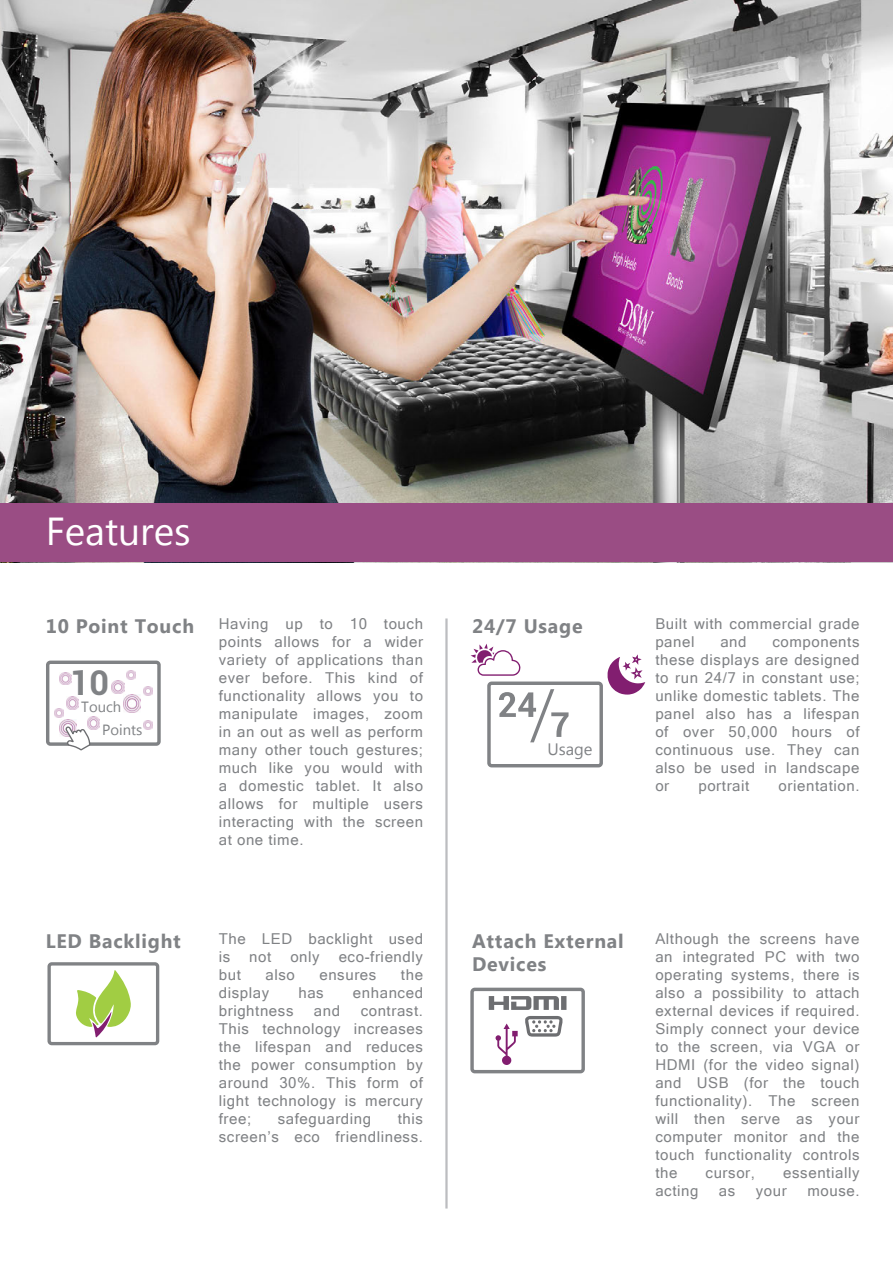
<style>
.page{position:relative;width:893px;height:1263px;background:#fff}
.page>*{position:absolute;margin:0;border:0;box-sizing:border-box;transform-origin:0 0}
.t1{font:39px "Microsoft New Tai Lue";color:#fff}
.t2{font:700 34.2px "Roboto";color:#808285}
.t3{font:700 19.5px/23.4px "Microsoft Tai Le";letter-spacing:.04em;color:#808285}
.t4{font:16.5px "Microsoft Tai Le";color:#808285}
.t5{font:15px/18px "Microsoft Sans Serif";letter-spacing:.04em;color:#808285;text-align:justify}
.t6{font:14.85px "Microsoft Tai Le";color:#808285}
</style>
<div class="page">
<img style="left:0;top:0;width:893px;height:503px">
<hr style="left:445px;top:618px;width:3px;height:590px;background:#bcbdc0">
<div style="left:46px;top:661px;width:115px;height:85px;border:3px solid #808285;border-radius:3px"></div>
<svg style="left:59px;top:672px;width:13px;height:13px"></svg>
<svg style="left:112px;top:670px;width:24px;height:23px"></svg>
<svg style="left:143px;top:686px;width:10px;height:10px"></svg>
<svg style="left:143px;top:720px;width:10px;height:10px"></svg>
<img style="left:123px;top:695px;width:18px;height:17px">
<svg style="left:54px;top:697px;width:46px;height:54px"></svg>
<div style="left:47px;top:962px;width:112px;height:83px;border:3px solid #808285;border-radius:3px"></div>
<svg style="left:76px;top:970px;width:55px;height:68px"></svg>
<div style="left:470px;top:988px;width:115px;height:85px;border:3px solid #808285;border-radius:3px"></div>
<svg style="left:489px;top:996px;width:78px;height:14px"></svg>
<svg style="left:525px;top:1016px;width:37px;height:20px"></svg>
<svg style="left:495px;top:1023px;width:23px;height:42px"></svg>
<div style="left:487px;top:681px;width:116px;height:86px;border:3px solid #808285;border-radius:3px"></div>
<svg style="left:499px;top:689px;width:69px;height:53px"></svg>
<svg style="left:471px;top:644px;width:50px;height:32px"></svg>
<svg style="left:608px;top:654px;width:37px;height:41px"></svg>
<div style="left:0;top:503px;width:893px;height:59px;background:#9a4d84"></div>
<p class="t1" style="left:46px;top:509px;width:147px">Features</p>
<p class="t5" style="left:219px;top:615px;width:206px">Having up to 10 touch points allows for a wider variety of applications than ever before. This kind of functionality allows you to manipulate images, zoom in an out as well as perform many other touch gestures; much like you would with a domestic tablet. It also allows for multiple users interacting with the screen at one time.</p>
<p class="t5" style="left:655px;top:615px;width:206px">Built with commercial grade panel</p>
<p class="t3" style="left:46px;top:616px;width:150px">10 Point Touch</p>
<p class="t3" style="left:472px;top:616px;width:112px">24/7 Usage</p>
<p class="t5" style="left:720px;top:633px;width:28px">and</p>
<p class="t5" style="left:655px;top:633px;width:206px;text-indent:117px">components these displays are designed to run 24/7 in constant use; unlike domestic tablets. The panel also has a lifespan of over 50,000 hours of continuous use. They can also be used in landscape or</p>
<p class="t2" style="left:70px;top:659px;width:41px">10</p>
<p class="t6" style="left:102px;top:721px;width:42px">Points</p>
<p class="t6" style="left:81px;top:698px;width:42px">Touch</p>
<p class="t4" style="left:547px;top:740px;width:47px">Usage</p>
<p class="t5" style="left:698px;top:777px;width:52px">portrait</p>
<p class="t5" style="left:778px;top:777px;width:82px">orientation.</p>
<p class="t5" style="left:219px;top:929px;width:206px">The LED backlight used is</p>
<p class="t3" style="left:46px;top:930px;width:137px">LED Backlight</p>
<p class="t3" style="left:472px;top:930px;width:153px">Attach External<br>Devices</p>
<p class="t5" style="left:249px;top:947px;width:24px">not</p>
<p class="t5" style="left:290px;top:947px;width:31px">only</p>
<p class="t5" style="left:339px;top:947px;width:86px">eco-friendly</p>
<p class="t5" style="left:219px;top:965px;width:24px">but</p>
<p class="t5" style="left:265px;top:965px;width:31px">also</p>
<p class="t5" style="left:319px;top:965px;width:58px">ensures</p>
<p class="t5" style="left:401px;top:965px;width:24px">the</p>
<p class="t5" style="left:219px;top:983px;width:52px">display</p>
<p class="t5" style="left:298px;top:983px;width:27px">has</p>
<p class="t5" style="left:353px;top:983px;width:72px">enhanced</p>
<p class="t5" style="left:219px;top:1001px;width:76px">brightness</p>
<p class="t5" style="left:314px;top:1001px;width:28px">and</p>
<p class="t5" style="left:219px;top:1001px;width:206px;text-indent:142px">contrast.<br>This technology increases the lifespan and reduces the power consumption by around 30%. This form of light technology is mercury free;</p>
<p class="t5" style="left:278px;top:1109px;width:95px">safeguarding</p>
<p class="t5" style="left:219px;top:1109px;width:206px;text-align:right">this<br>screen’s eco friendliness.</p>
<p class="t5" style="left:655px;top:929px;width:206px">Although the screens have an integrated PC with two operating systems, there is also a possibility to attach external devices if required.<br>Simply connect your device to the screen, via VGA or HDMI (for the video signal) and USB (for the touch functionality). The screen will then serve as your computer monitor and the touch functionality controls the</p>
<p class="t5" style="left:706px;top:1163px;width:51px">cursor,</p>
<p class="t5" style="left:783px;top:1163px;width:78px">essentially</p>
<p class="t5" style="left:655px;top:1181px;width:45px">acting</p>
<p class="t5" style="left:719px;top:1181px;width:18px">as</p>
<p class="t5" style="left:756px;top:1181px;width:32px">your</p>
<p class="t5" style="left:807px;top:1181px;width:54px">mouse.</p>
</div>
